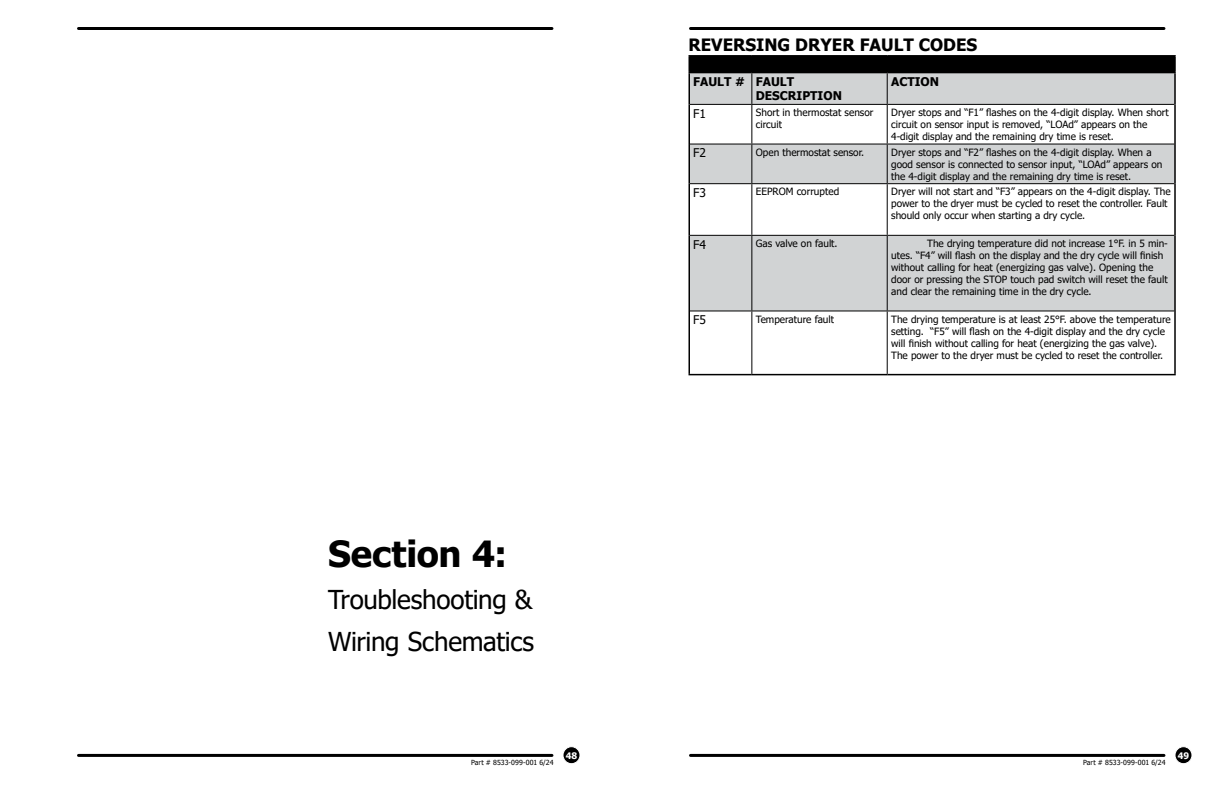
<style>
.page{position:relative;width:1224px;height:792px;background:#fff}
.page>*{position:absolute;margin:0;border:0;box-sizing:border-box;transform-origin:0 0}
.t1{font:700 36px "Tahoma";color:#000}
.t2{font:26px/42px "Tahoma";letter-spacing:-.01em;color:#000}
.t3{font:700 17px "Tahoma";color:#000}
.t4{font:700 12px/14.4px "Tahoma";color:#000}
.t5{font:12px "Tahoma";color:#000}
.t6{font:10px/12px "Tahoma";color:#000}
.t7{font:700 9px "Tahoma";color:#fff}
.t8{font:7px "Tahoma";letter-spacing:.005em;color:#000}
</style>
<div class="page">
<div style="left:690px;top:73px;width:484px;height:31px;background:#d1d3d4"></div>
<svg style="left:690px;top:105px;width:484px;height:269px"></svg>
<hr style="left:689px;top:55px;width:63px;height:2px;background:#000">
<hr style="left:752px;top:55px;width:135px;height:2px;background:#000">
<hr style="left:887px;top:55px;width:289px;height:2px;background:#000">
<div style="left:689px;top:56px;width:487px;height:16px;background:#000"></div>
<hr style="left:689px;top:72px;width:63px;height:1px;background:#000">
<hr style="left:752px;top:72px;width:135px;height:1px;background:#000">
<hr style="left:887px;top:72px;width:289px;height:1px;background:#000">
<hr style="left:689px;top:73px;width:1px;height:31px;background:#000">
<hr style="left:1174px;top:73px;width:2px;height:31px;background:#000">
<hr style="left:689px;top:104px;width:1px;height:40px;background:#000">
<hr style="left:1174px;top:104px;width:2px;height:40px;background:#000">
<hr style="left:689px;top:144px;width:1px;height:40px;background:#000">
<hr style="left:1174px;top:144px;width:2px;height:40px;background:#000">
<hr style="left:689px;top:184px;width:1px;height:51px;background:#000">
<hr style="left:1174px;top:184px;width:2px;height:51px;background:#000">
<hr style="left:689px;top:235px;width:1px;height:76px;background:#000">
<hr style="left:1174px;top:235px;width:2px;height:76px;background:#000">
<hr style="left:689px;top:311px;width:1px;height:63px;background:#000">
<hr style="left:1174px;top:311px;width:2px;height:63px;background:#000">
<hr style="left:689px;top:374px;width:63px;height:1px;background:#000">
<hr style="left:752px;top:374px;width:135px;height:1px;background:#000">
<hr style="left:887px;top:374px;width:289px;height:1px;background:#000">
<hr style="left:751px;top:73px;width:1px;height:31px;background:#000">
<hr style="left:887px;top:73px;width:1px;height:31px;background:#000">
<hr style="left:690px;top:104px;width:62px;height:1px;background:#000">
<hr style="left:752px;top:104px;width:135px;height:1px;background:#000">
<hr style="left:751px;top:105px;width:1px;height:39px;background:#000">
<hr style="left:887px;top:104px;width:287px;height:1px;background:#000">
<hr style="left:887px;top:105px;width:1px;height:39px;background:#000">
<hr style="left:690px;top:144px;width:62px;height:1px;background:#000">
<hr style="left:752px;top:144px;width:135px;height:1px;background:#000">
<hr style="left:751px;top:145px;width:1px;height:38px;background:#000">
<hr style="left:887px;top:144px;width:287px;height:1px;background:#000">
<hr style="left:887px;top:145px;width:1px;height:38px;background:#000">
<hr style="left:690px;top:183px;width:62px;height:1px;background:#000">
<hr style="left:752px;top:183px;width:135px;height:1px;background:#000">
<hr style="left:751px;top:184px;width:1px;height:51px;background:#000">
<hr style="left:887px;top:183px;width:287px;height:1px;background:#000">
<hr style="left:887px;top:184px;width:1px;height:51px;background:#000">
<hr style="left:690px;top:235px;width:62px;height:1px;background:#000">
<hr style="left:752px;top:235px;width:135px;height:1px;background:#000">
<hr style="left:751px;top:236px;width:1px;height:74px;background:#000">
<hr style="left:887px;top:235px;width:287px;height:1px;background:#000">
<hr style="left:887px;top:236px;width:1px;height:74px;background:#000">
<hr style="left:690px;top:310px;width:62px;height:1px;background:#000">
<hr style="left:752px;top:310px;width:135px;height:1px;background:#000">
<hr style="left:751px;top:311px;width:1px;height:63px;background:#000">
<hr style="left:887px;top:310px;width:287px;height:1px;background:#000">
<hr style="left:887px;top:311px;width:1px;height:63px;background:#000">
<hr style="left:690px;top:27px;width:474px;height:3px;background:#000">
<hr style="left:690px;top:754px;width:474px;height:3px;background:#000">
<div style="left:1175px;top:747px;width:17px;height:17px;background:#000;border-radius:50%"></div>
<div style="left:1174px;top:746px;width:18px;height:18px;border:1px solid #fff;border-radius:50%"></div>
<hr style="left:78px;top:27px;width:474px;height:3px;background:#000">
<hr style="left:78px;top:754px;width:474px;height:3px;background:#000">
<div style="left:563px;top:747px;width:17px;height:17px;background:#000;border-radius:50%"></div>
<div style="left:562px;top:746px;width:18px;height:18px;border:1px solid #fff;border-radius:50%"></div>
<h1 class="t1" style="left:328px;top:528px;width:181px">Section 4:</h1>
<h2 class="t2" style="left:328px;top:580px;width:208px">Troubleshooting &amp;<br>Wiring Schematics</h2>
<p class="t8" style="left:471px;top:758px;width:84px">Part # 8533-099-001 6/24</p>
<p class="t7" style="left:566px;top:749px;width:13px">48</p>
<h3 class="t3" style="left:689px;top:33px;width:290px">REVERSING DRYER FAULT CODES</h3>
<p class="t4" style="left:756px;top:75px;width:88px;text-indent:-63px">FAULT # FAULT<br>DESCRIPTION</p>
<p class="t4" style="left:891px;top:75px;width:49px">ACTION</p>
<p class="t5" style="left:693px;top:105px;width:14px">F1</p>
<p class="t6" style="left:756px;top:107px;width:119px">Short in thermostat sensor circuit</p>
<p class="t6" style="left:891px;top:107px;width:279px">Dryer stops and “F1” flashes on the 4-digit display. When short circuit on sensor input is removed, “LOAd” appears on the<br>4-digit display and the remaining dry time is reset.</p>
<p class="t5" style="left:693px;top:145px;width:14px">F2</p>
<p class="t6" style="left:756px;top:147px;width:110px">Open thermostat sensor.</p>
<p class="t6" style="left:891px;top:147px;width:273px">Dryer stops and “F2” flashes on the 4-digit display. When a good sensor is connected to sensor input, “LOAd” appears on the 4-digit display and the remaining dry time is reset.</p>
<p class="t5" style="left:693px;top:184px;width:14px">F3</p>
<p class="t6" style="left:756px;top:186px;width:85px">EEPROM corrupted</p>
<p class="t6" style="left:891px;top:186px;width:281px">Dryer will not start and “F3” appears on the 4-digit display. The power to the dryer must be cycled to reset the controller. Fault should only occur when starting a dry cycle.</p>
<p class="t5" style="left:693px;top:236px;width:14px">F4</p>
<p class="t6" style="left:756px;top:238px;width:83px">Gas valve on fault.</p>
<p class="t6" style="left:891px;top:238px;width:278px;text-indent:36px">The drying temperature did not increase 1°F. in 5 min&shy;utes. “F4” will flash on the display and the dry cycle will finish without calling for heat (energizing gas valve). Opening the door or pressing the STOP touch pad switch will reset the fault and clear the remaining time in the dry cycle.</p>
<p class="t5" style="left:693px;top:312px;width:14px">F5</p>
<p class="t6" style="left:756px;top:314px;width:80px">Temperature fault</p>
<p class="t6" style="left:891px;top:314px;width:281px">The drying temperature is at least 25°F. above the temperature setting. “F5” will flash on the 4-digit display and the dry cycle will finish without calling for heat (energizing the gas valve).<br>The power to the dryer must be cycled to reset the controller.</p>
<p class="t8" style="left:1083px;top:758px;width:84px">Part # 8533-099-001 6/24</p>
<p class="t7" style="left:1178px;top:749px;width:13px">49</p>
</div>
